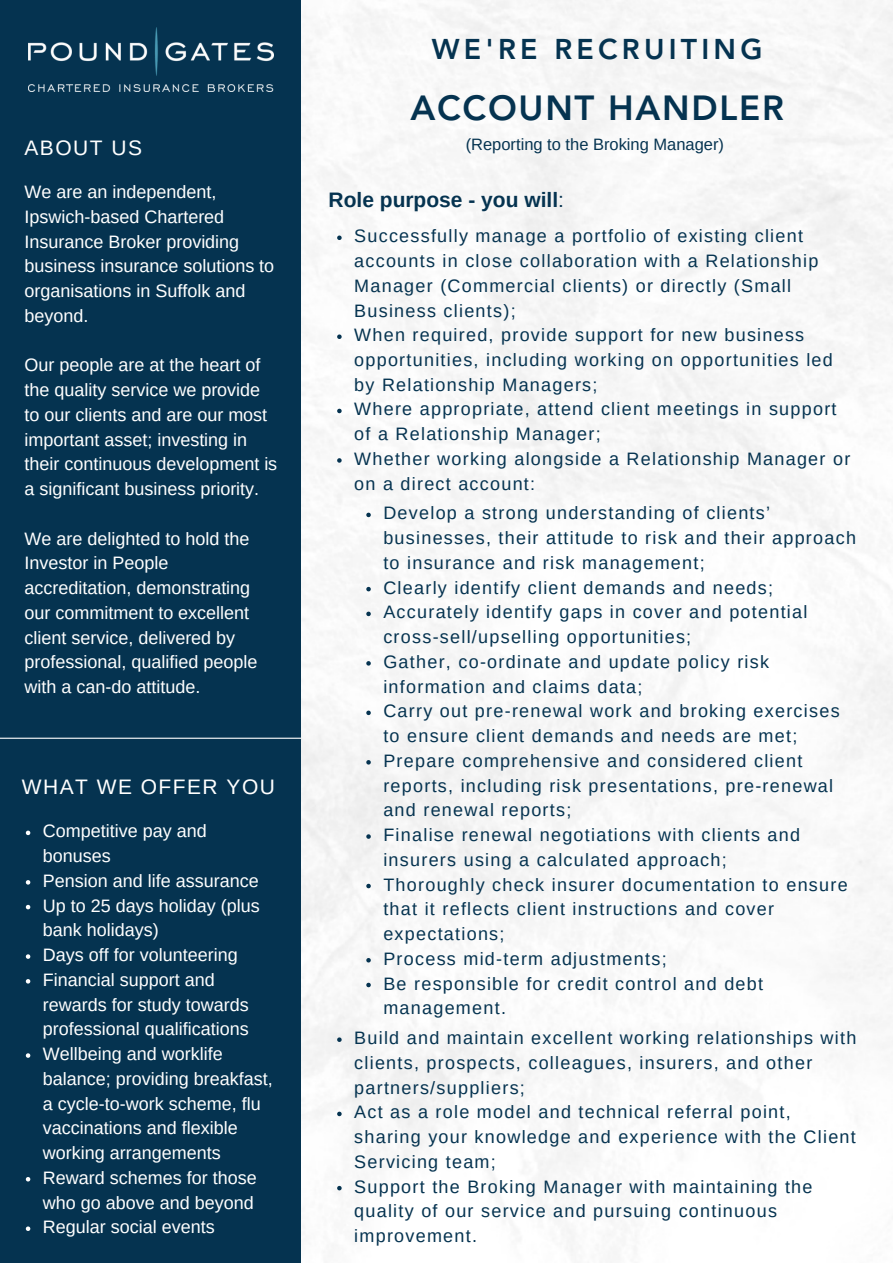
<style>
.page{position:relative;width:893px;height:1264px;background:#fff}
.page>*{position:absolute;margin:0;border:0;box-sizing:border-box;transform-origin:0 0}
.t1{font:800 34.65px "Avenir LT Std";letter-spacing:.05em;color:#053350}
.t2{font:800 28.35px "Avenir LT Std";letter-spacing:.15em;color:#053350}
.t3{font:21px "Arimo";letter-spacing:.07em;color:#fff}
.t4{font:700 21px "Arimo";color:#053350}
.t5{font:18px/24.8px "Arimo";letter-spacing:.07em;color:#053350}
.t6{font:18px/24.8px "Arimo";color:#fff}
.t7{font:16.5px "Arimo";color:#053350}
.s1{font-weight:400}
</style>
<div class="page">
<div style="left:0;top:0;width:301px;height:1262px;background:#053350"></div>
<img style="left:28px;top:28px;width:245px;height:64px">
<hr style="left:0;top:737px;width:301px;height:1px;background:#fff">
<img style="left:301px;top:0;width:591px;height:1252px">
<svg style="left:26px;top:830px;width:4px;height:5px"></svg>
<svg style="left:26px;top:880px;width:4px;height:4px"></svg>
<svg style="left:26px;top:904px;width:4px;height:5px"></svg>
<svg style="left:26px;top:954px;width:4px;height:4px"></svg>
<svg style="left:26px;top:979px;width:4px;height:4px"></svg>
<svg style="left:26px;top:1053px;width:4px;height:4px"></svg>
<svg style="left:26px;top:1177px;width:4px;height:4px"></svg>
<svg style="left:26px;top:1226px;width:4px;height:4px"></svg>
<svg style="left:337px;top:235px;width:4px;height:5px"></svg>
<svg style="left:337px;top:334px;width:4px;height:5px"></svg>
<svg style="left:337px;top:409px;width:4px;height:4px"></svg>
<svg style="left:337px;top:458px;width:4px;height:4px"></svg>
<svg style="left:366px;top:512px;width:5px;height:5px"></svg>
<svg style="left:366px;top:587px;width:5px;height:4px"></svg>
<svg style="left:366px;top:611px;width:5px;height:5px"></svg>
<svg style="left:366px;top:661px;width:5px;height:4px"></svg>
<svg style="left:366px;top:710px;width:5px;height:5px"></svg>
<svg style="left:366px;top:760px;width:5px;height:4px"></svg>
<svg style="left:366px;top:834px;width:5px;height:4px"></svg>
<svg style="left:366px;top:883px;width:5px;height:5px"></svg>
<svg style="left:366px;top:958px;width:5px;height:4px"></svg>
<svg style="left:366px;top:982px;width:5px;height:5px"></svg>
<svg style="left:337px;top:1037px;width:4px;height:4px"></svg>
<svg style="left:337px;top:1111px;width:4px;height:5px"></svg>
<svg style="left:337px;top:1185px;width:4px;height:5px"></svg>
<p class="t3" style="left:24px;top:136px;width:119px">ABOUT US</p>
<p class="t6" style="left:24px;top:180px;width:251px">We are an independent,<br>Ipswich-based Chartered<br>Insurance Broker providing business insurance solutions to organisations in Suffolk and beyond.</p>
<p class="t6" style="left:24px;top:353px;width:254px">Our people are at the heart of the quality service we provide to our clients and are our most important asset; investing in their continuous development is a significant business priority.</p>
<p class="t6" style="left:24px;top:526px;width:234px">We are delighted to hold the<br>Investor in People accreditation, demonstrating our commitment to excellent client service, delivered by professional, qualified people with a can-do attitude.</p>
<p class="t3" style="left:22px;top:775px;width:254px">WHAT WE OFFER YOU</p>
<p class="t6" style="left:43px;top:818px;width:165px">Competitive pay and bonuses</p>
<p class="t6" style="left:43px;top:868px;width:217px">Pension and life assurance</p>
<p class="t6" style="left:43px;top:893px;width:218px">Up to 25 days holiday (plus bank holidays)</p>
<p class="t6" style="left:43px;top:942px;width:196px">Days off for volunteering</p>
<p class="t6" style="left:43px;top:967px;width:207px">Financial support and rewards for study towards professional qualifications</p>
<p class="t6" style="left:43px;top:1041px;width:231px">Wellbeing and worklife balance; providing breakfast, a cycle-to-work scheme, flu vaccinations and flexible working arrangements</p>
<p class="t6" style="left:43px;top:1165px;width:215px">Reward schemes for those who go above and beyond</p>
<p class="t6" style="left:43px;top:1214px;width:173px">Regular social events</p>
<p class="t2" style="left:432px;top:37px;width:332px">WE'RE RECRUITING</p>
<p class="t1" style="left:410px;top:94px;width:375px">ACCOUNT HANDLER</p>
<p class="t7" style="left:465px;top:135px;width:260px">(Reporting to the Broking Manager)</p>
<p class="t4" style="left:328px;top:188px;width:237px">Role purpose - you will<span class="s1">:</span></p>
<p class="t5" style="left:354px;top:224px;width:465px">Successfully manage a portfolio of existing client accounts in close collaboration with a Relationship Manager (Commercial clients) or directly (Small Business clients);</p>
<p class="t5" style="left:354px;top:322px;width:480px">When required, provide support for new business opportunities, including working on opportunities led by Relationship Managers;</p>
<p class="t5" style="left:354px;top:397px;width:484px">Where appropriate, attend client meetings in support of a Relationship Manager;</p>
<p class="t5" style="left:354px;top:446px;width:497px">Whether working alongside a Relationship Manager or on a direct account:</p>
<p class="t5" style="left:383px;top:501px;width:474px">Develop a strong understanding of clients’ businesses, their attitude to risk and their approach to insurance and risk management;</p>
<p class="t5" style="left:383px;top:575px;width:391px">Clearly identify client demands and needs;</p>
<p class="t5" style="left:383px;top:599px;width:425px">Accurately identify gaps in cover and potential cross-sell/upselling opportunities;</p>
<p class="t5" style="left:383px;top:649px;width:387px">Gather, co-ordinate and update policy risk information and claims data;</p>
<p class="t5" style="left:383px;top:698px;width:458px">Carry out pre-renewal work and broking exercises to ensure client demands and needs are met;</p>
<p class="t5" style="left:383px;top:748px;width:451px">Prepare comprehensive and considered client reports, including risk presentations, pre-renewal and renewal reports;</p>
<p class="t5" style="left:383px;top:822px;width:418px">Finalise renewal negotiations with clients and insurers using a calculated approach;</p>
<p class="t5" style="left:383px;top:871px;width:466px">Thoroughly check insurer documentation to ensure that it reflects client instructions and cover expectations;</p>
<p class="t5" style="left:383px;top:946px;width:285px">Process mid-term adjustments;</p>
<p class="t5" style="left:383px;top:970px;width:381px">Be responsible for credit control and debt management.</p>
<p class="t5" style="left:354px;top:1025px;width:503px">Build and maintain excellent working relationships with clients, prospects, colleagues, insurers, and other partners/suppliers;</p>
<p class="t5" style="left:354px;top:1099px;width:503px">Act as a role model and technical referral point, sharing your knowledge and experience with the Client<br>Servicing team;</p>
<p class="t5" style="left:354px;top:1173px;width:460px">Support the Broking Manager with maintaining the quality of our service and pursuing continuous improvement.</p>
</div>
